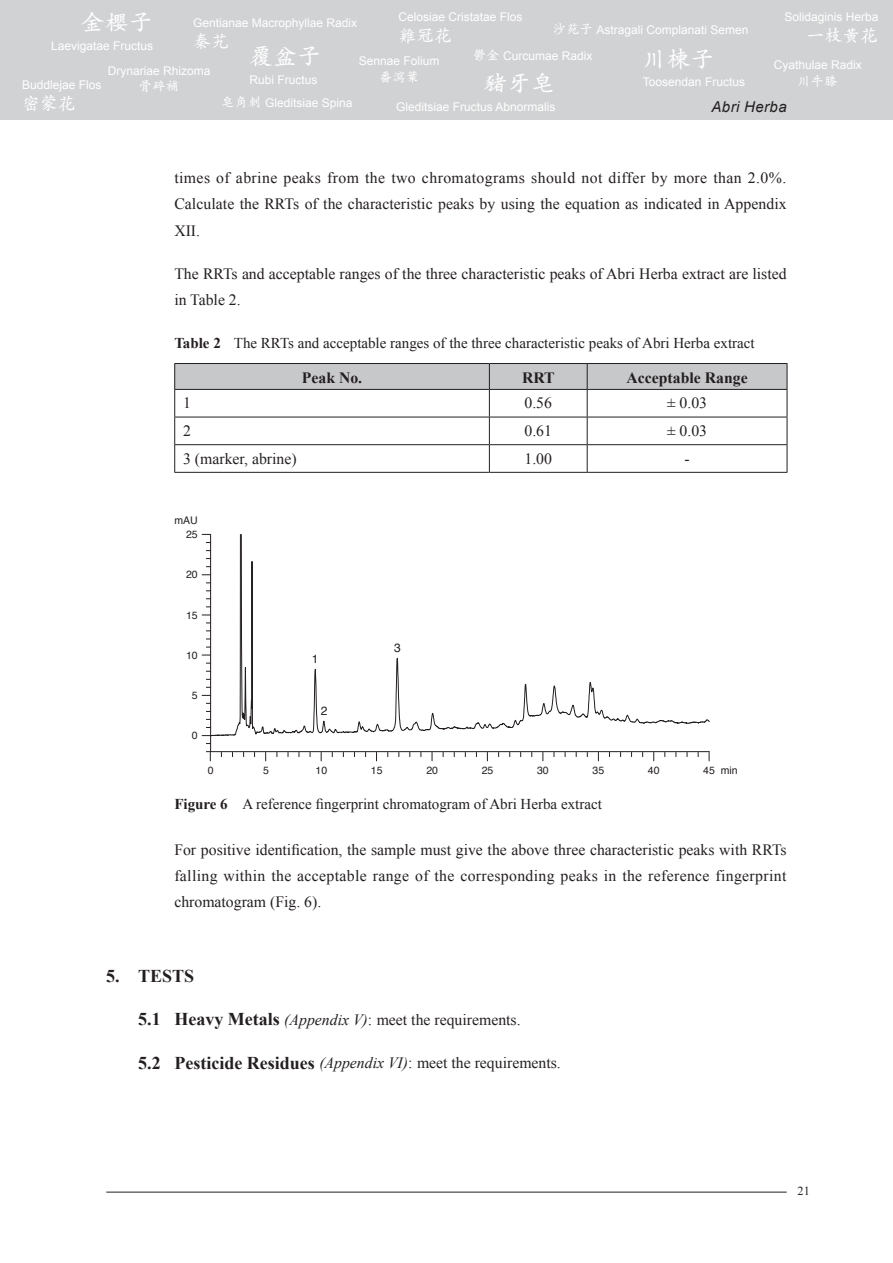
<style>
.page{position:relative;width:893px;height:1263px;background:#fff}
.page>*{position:absolute;margin:0;border:0;box-sizing:border-box;transform-origin:0 0}
.t1{font:600 24px "M Kai HK";color:#fff}
.t2{font:600 18px "M Kai HK";color:#fff}
.t3{font:700 18px "Times New Roman";color:#231f20}
.t4{font:15.75px/26.2px "Times New Roman";color:#231f20;text-align:justify}
.t5{font:700 15.75px "Times New Roman";color:#231f20}
.t6{font:15px "Times New Roman";color:#231f20}
.t7{font:italic 15px "Arial";letter-spacing:.025em;color:#231f20}
.t8{font:600 13.5px "M Kai HK";color:#fff}
.t9{font:12.3px "Times New Roman";color:#231f20}
.t10{font:12px "Arial";color:#fff}
.t11{font:12px "Helvetica";color:#231f20}
.t12{font:10.5px "Helvetica";color:#231f20}
.s1{font-family:"M Kai HK";font-weight:600;font-size:13.5px}
.s2{font-weight:700}
.s3{font-weight:700;font-size:18px}
.s4{font-style:italic}
</style>
<div class="page">
<hr style="left:106px;top:1192px;width:681px;height:1px;background:#231f20">
<div style="left:0;top:0;width:893px;height:119px;background:#d1d2d4"></div>
<svg style="left:174px;top:363px;width:614px;height:109px"></svg>
<hr style="left:174px;top:472px;width:315px;height:1px;background:#231f20">
<hr style="left:587px;top:472px;width:200px;height:1px;background:#231f20">
<svg style="left:206px;top:751px;width:5px;height:10px"></svg>
<hr style="left:210px;top:534px;width:1px;height:218px;background:#231f20">
<hr style="left:211px;top:751px;width:498px;height:1px;background:#231f20">
<svg style="left:241px;top:363px;width:469px;height:389px"></svg>
<svg style="left:202px;top:534px;width:39px;height:203px"></svg>
<h1 class="t1" style="left:81px;top:6px;width:73px">金櫻子</h1>
<p class="t10" style="left:51px;top:38px;width:104px">Laevigatae Fructus</p>
<p class="t10" style="left:398px;top:9px;width:126px">Celosiae Cristatae Flos</p>
<p class="t2" style="left:398px;top:22px;width:55px">雞冠花</p>
<p class="t10" style="left:784px;top:9px;width:96px">Solidaginis Herba</p>
<p class="t2" style="left:807px;top:23px;width:73px">一枝黃花</p>
<p class="t10" style="left:193px;top:15px;width:166px">Gentianae Macrophyllae Radix</p>
<p class="t2" style="left:193px;top:29px;width:37px">秦艽</p>
<p class="t10" style="left:553px;top:22px;width:197px"><span class="s1">沙苑子</span> Astragali Complanati Semen</p>
<h1 class="t1" style="left:250px;top:39px;width:73px">覆盆子</h1>
<p class="t10" style="left:250px;top:72px;width:70px">Rubi Fructus</p>
<h1 class="t1" style="left:643px;top:42px;width:73px">川楝子</h1>
<p class="t10" style="left:473px;top:48px;width:121px"><span class="s1">鬱金</span> Curcumae Radix</p>
<p class="t10" style="left:359px;top:53px;width:82px">Sennae Folium</p>
<p class="t8" style="left:379px;top:68px;width:42px">番瀉葉</p>
<p class="t10" style="left:774px;top:57px;width:90px">Cyathulae Radix</p>
<p class="t8" style="left:797px;top:71px;width:42px">川牛膝</p>
<p class="t10" style="left:108px;top:62px;width:104px">Drynariae Rhizoma</p>
<p class="t8" style="left:139px;top:77px;width:42px">骨碎補</p>
<h1 class="t1" style="left:483px;top:66px;width:73px">豬牙皂</h1>
<p class="t10" style="left:396px;top:99px;width:161px">Gleditsiae Fructus Abnormalis</p>
<p class="t10" style="left:22px;top:77px;width:81px">Buddlejae Flos</p>
<p class="t10" style="left:643px;top:74px;width:104px">Toosendan Fructus</p>
<p class="t2" style="left:22px;top:91px;width:55px">密蒙花</p>
<p class="t10" style="left:221px;top:95px;width:133px"><span class="s1">皂角刺</span> Gleditsiae Spina</p>
<p class="t7" style="left:712px;top:97px;width:77px">Abri Herba</p>
<p class="t4" style="left:174px;top:165px;width:614px">times of abrine peaks from the two chromatograms should not differ by more than 2.0%.<br>Calculate the RRTs of the characteristic peaks by using the equation as indicated in Appendix XII.</p>
<p class="t4" style="left:174px;top:260px;width:614px">The RRTs and acceptable ranges of the three characteristic peaks of Abri Herba extract are listed in Table 2.</p>
<p class="t6" style="left:174px;top:333px;width:582px"><span class="s2">Table 2</span> The RRTs and acceptable ranges of the three characteristic peaks of Abri Herba extract</p>
<p class="t5" style="left:302px;top:366px;width:62px">Peak No.</p>
<p class="t5" style="left:522px;top:366px;width:34px">RRT</p>
<p class="t5" style="left:626px;top:366px;width:123px">Acceptable Range</p>
<p class="t4" style="left:183px;top:390px;width:9px">1</p>
<p class="t4" style="left:524px;top:390px;width:29px">0.56</p>
<p class="t4" style="left:667px;top:390px;width:42px">± 0.03</p>
<p class="t4" style="left:183px;top:417px;width:9px">2</p>
<p class="t4" style="left:524px;top:417px;width:29px">0.61</p>
<p class="t4" style="left:667px;top:417px;width:42px">± 0.03</p>
<p class="t4" style="left:183px;top:445px;width:115px">3 (marker, abrine)</p>
<p class="t4" style="left:524px;top:445px;width:29px">1.00</p>
<p class="t4" style="left:684px;top:445px;width:7px">-</p>
<p class="t12" style="left:174px;top:511px;width:25px">mAU</p>
<p class="t12" style="left:186px;top:526px;width:13px">25</p>
<p class="t12" style="left:186px;top:565px;width:13px">20</p>
<p class="t12" style="left:186px;top:606px;width:13px">15</p>
<p class="t12" style="left:186px;top:646px;width:13px">10</p>
<p class="t11" style="left:312px;top:649px;width:8px">1</p>
<p class="t11" style="left:394px;top:638px;width:8px">3</p>
<p class="t12" style="left:192px;top:686px;width:7px">5</p>
<p class="t12" style="left:192px;top:726px;width:7px">0</p>
<p class="t11" style="left:321px;top:700px;width:8px">2</p>
<p class="t12" style="left:208px;top:762px;width:7px">0</p>
<p class="t12" style="left:263px;top:762px;width:7px">5</p>
<p class="t12" style="left:316px;top:762px;width:13px">10</p>
<p class="t12" style="left:371px;top:762px;width:13px">15</p>
<p class="t12" style="left:426px;top:762px;width:13px">20</p>
<p class="t12" style="left:482px;top:762px;width:13px">25</p>
<p class="t12" style="left:537px;top:762px;width:13px">30</p>
<p class="t12" style="left:592px;top:762px;width:13px">35</p>
<p class="t12" style="left:648px;top:762px;width:13px">40</p>
<p class="t12" style="left:703px;top:762px;width:36px">45 min</p>
<p class="t6" style="left:174px;top:794px;width:429px"><span class="s2">Figure 6</span> A reference fingerprint chromatogram of Abri Herba extract</p>
<p class="t4" style="left:174px;top:836px;width:614px">For positive identification, the sample must give the above three characteristic peaks with RRTs falling within the acceptable range of the corresponding peaks in the reference fingerprint chromatogram (Fig. 6).</p>
<p class="t3" style="left:106px;top:964px;width:89px">5. TESTS</p>
<p class="t4" style="left:138px;top:1006px;width:384px"><span class="s3">5.1 Heavy Metals</span> <span class="s4">(Appendix V)</span>: meet the requirements.</p>
<p class="t4" style="left:138px;top:1049px;width:424px"><span class="s3">5.2 Pesticide Residues</span> <span class="s4">(Appendix VI)</span>: meet the requirements.</p>
<p class="t9" style="left:797px;top:1182px;width:14px">21</p>
</div>
